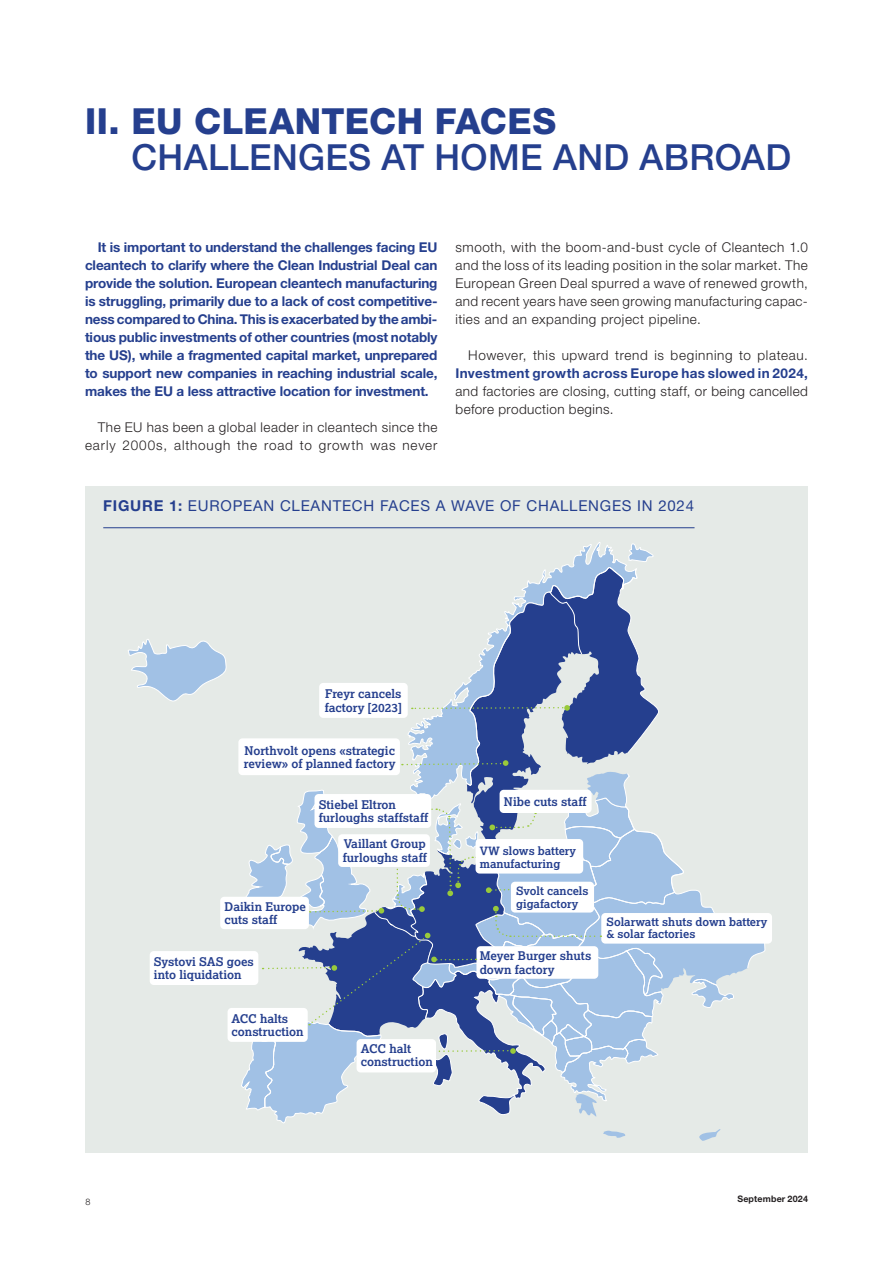
<style>
.page{position:relative;width:893px;height:1263px;background:#fff}
.page>*{position:absolute;margin:0;border:0;box-sizing:border-box;transform-origin:0 0}
.t1{font:500 36px "Helvetica Neue LT Std";letter-spacing:.01em;color:#253f8e}
.t2{font:800 36px "Helvetica Neue LT Std";letter-spacing:.015em;color:#253f8e}
.t3{font:15px "Helvetica Neue LT Std";letter-spacing:.05em;color:#253f8e}
.t4{font:700 13.5px/18px "Helvetica Neue LT Std";letter-spacing:-.01em;color:#253f8e;text-align:justify}
.t5{font:300 13.5px/18px "Helvetica Neue LT Std";letter-spacing:.04em;color:#231f20;text-align:right}
.t6{font:700 13.5px "Helvetica Neue LT Std";letter-spacing:.025em;color:#253f8e}
.t7{font:700 12px/13.5px "Lexia Da Ma";color:#253f8e}
.t8{font:700 11.55px/12.9px "Lexia Da Ma";color:#253f8e}
.t9{font:700 9px "Helvetica Neue LT Std";letter-spacing:.02em;color:#231f20}
.t10{font:300 9px "Helvetica Neue LT Std";color:#231f20}
.s1{font-weight:700}
</style>
<div class="page">
<div style="left:86px;top:486px;width:722px;height:666px;background:#e5eae7"></div>
<hr style="left:103px;top:527px;width:591px;height:1px;background:#253f8e">
<svg style="left:128px;top:639px;width:99px;height:63px"></svg>
<div style="left:150px;top:951px;width:108px;height:34px;background:#fff;border-radius:4px"></div>
<div style="left:220px;top:897px;width:89px;height:32px;background:#fff;border-radius:4px"></div>
<div style="left:228px;top:1008px;width:80px;height:34px;background:#fff;border-radius:4px"></div>
<div style="left:601px;top:913px;width:171px;height:30px;background:#fff;border-radius:4px"></div>
<svg style="left:240px;top:542px;width:525px;height:599px"></svg>
<h1 class="t2" style="left:85px;top:99px;width:473px">II. EU CLEANTECH FACES</h1>
<h1 class="t1" style="left:131px;top:135px;width:661px">CHALLENGES AT HOME AND ABROAD</h1>
<p class="t4" style="left:85px;top:238px;width:354px;text-indent:13px">It is important to understand the challenges facing EU cleantech to clarify where the Clean Industrial Deal can provide the solution. European cleantech manufacturing is struggling, primarily due to a lack of cost competitive&shy;ness compared to China. This is exacerbated by the ambi&shy;tious public investments of other countries (most notably the US), while a fragmented capital market, unprepared to support new companies in reaching industrial scale, makes the EU a less attractive location for investment.</p>
<p class="t5" style="left:85px;top:418px;width:354px">The EU has been a global leader in cleantech since the early 2000s, although the road to growth was never</p>
<p class="t5" style="left:455px;top:238px;width:354px;text-align:justify">smooth, with the boom-and-bust cycle of Cleantech 1.0 and the loss of its leading position in the solar market. The European Green Deal spurred a wave of renewed growth, and recent years have seen growing manufacturing capac&shy;ities and an expanding project pipeline.</p>
<p class="t5" style="left:468px;top:346px;width:341px">However, this upward trend is beginning to plateau.</p>
<p class="t6" style="left:455px;top:365px;width:354px">Investment growth across Europe has slowed in 2024,</p>
<p class="t5" style="left:455px;top:382px;width:354px;text-align:left">and factories are closing, cutting staff, or being cancelled before production begins.</p>
<p class="t3" style="left:103px;top:496px;width:592px"><span class="s1">FIGURE 1:</span> EUROPEAN CLEANTECH FACES A WAVE OF CHALLENGES IN 2024</p>
<p class="t7" style="left:325px;top:687px;width:79px">Freyr cancels factory [2023]</p>
<p class="t7" style="left:244px;top:743px;width:153px">Northvolt opens «strategic review» of planned factory</p>
<p class="t7" style="left:319px;top:798px;width:111px">Stiebel Eltron furloughs staffstaff</p>
<p class="t7" style="left:224px;top:900px;width:83px">Daikin Europe cuts staff</p>
<p class="t7" style="left:154px;top:955px;width:101px">Systovi SAS goes into liquidation</p>
<p class="t7" style="left:232px;top:1012px;width:74px">ACC halts construction</p>
<p class="t7" style="left:343px;top:837px;width:86px">Vaillant Group furloughs staff</p>
<p class="t7" style="left:361px;top:1042px;width:74px">ACC halt construction</p>
<p class="t7" style="left:504px;top:795px;width:84px">Nibe cuts staff</p>
<p class="t8" style="left:480px;top:844px;width:98px">VW slows battery manufacturing</p>
<p class="t8" style="left:516px;top:884px;width:74px">Svolt cancels gigafactory</p>
<p class="t7" style="left:480px;top:949px;width:113px">Meyer Burger shuts down factory</p>
<p class="t8" style="left:607px;top:915px;width:162px">Solarwatt shuts down battery &amp; solar factories</p>
<p class="t10" style="left:86px;top:1196px;width:7px">8</p>
<p class="t9" style="left:737px;top:1193px;width:72px">September 2024</p>
</div>
